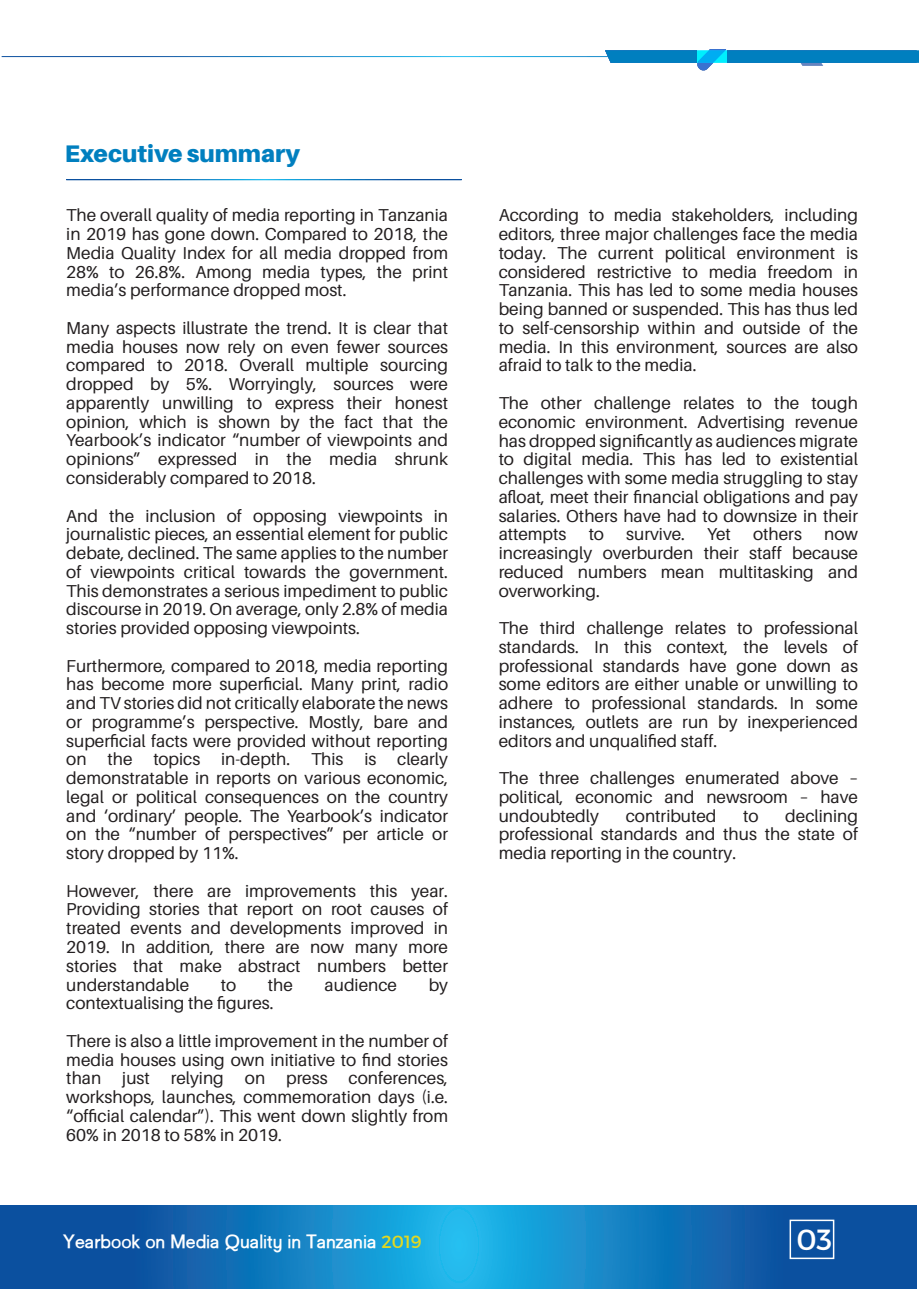
<style>
.page{position:relative;width:919px;height:1289px;background:#fff}
.page>*{position:absolute;margin:0;border:0;box-sizing:border-box;transform-origin:0 0}
.t1{font:29.25px "Montserrat";color:#fff}
.t2{font:900 24px "Aileron";color:#007fbf}
.t3{font:700 18.9px "Goulong";color:#fff}
.t4{font:17.25px/18.8px "Aileron";color:#231f20;text-align:justify}
.s1{font-family:"Montserrat";font-weight:400;font-size:17.55px;color:#e2d820}
</style>
<div class="page">
<svg style="left:605px;top:50px;width:313px;height:20px"></svg>
<svg style="left:0;top:1205px;width:916px;height:83px;background:#1275ba"></svg>
<div style="left:789px;top:1219px;width:45px;height:39px;border:2px solid #fff"></div>
<h2 class="t2" style="left:65px;top:139px;width:236px">Executive summary</h2>
<p class="t4" style="left:66px;top:206px;width:383px">The overall quality of media reporting in Tanzania in 2019 has gone down. Compared to 2018, the Media Quality Index for all media dropped from 28% to 26.8%. Among media types, the print media’s performance dropped most.</p>
<p class="t4" style="left:66px;top:319px;width:383px">Many aspects illustrate the trend. It is clear that media houses now rely on even fewer sources compared to 2018. Overall multiple sourcing dropped by 5%. Worryingly, sources were apparently unwilling to express their honest opinion, which is shown by the fact that the Yearbook’s indicator “number of viewpoints and opinions” expressed in the media shrunk considerably compared to 2018.</p>
<p class="t4" style="left:66px;top:506px;width:383px">And the inclusion of opposing viewpoints in journalistic pieces, an essential element for public debate, declined. The same applies to the number of viewpoints critical towards the government.<br>This demonstrates a serious impediment to public discourse in 2019. On average, only 2.8% of media stories provided opposing viewpoints.</p>
<p class="t4" style="left:66px;top:656px;width:383px">Furthermore, compared to 2018, media reporting has become more superficial. Many print, radio and TV stories did not critically elaborate the news or programme’s perspective. Mostly, bare and superficial facts were provided without reporting on the topics in-depth. This is clearly demonstratable in reports on various economic, legal or political consequences on the country and ‘ordinary’ people. The Yearbook’s indicator on the “number of perspectives” per article or story dropped by 11%.</p>
<p class="t4" style="left:66px;top:881px;width:383px">However, there are improvements this year.<br>Providing stories that report on root causes of treated events and developments improved in 2019. In addition, there are now many more stories that make abstract numbers better understandable</p>
<p class="t4" style="left:221px;top:975px;width:17px">to</p>
<p class="t4" style="left:268px;top:975px;width:27px">the</p>
<p class="t4" style="left:324px;top:975px;width:74px">audience</p>
<p class="t4" style="left:428px;top:975px;width:21px">by</p>
<p class="t4" style="left:66px;top:984px;width:383px;line-height:37.5px">contextualising the figures.<br>There is also a little improvement in the number of</p>
<p class="t4" style="left:66px;top:1050px;width:383px">media houses using own initiative to find stories than just relying on press conferences, workshops, launches, commemoration days (i.e. “official calendar”). This went down slightly from 60% in 2018 to 58% in 2019.</p>
<p class="t4" style="left:498px;top:206px;width:361px">According to media stakeholders, including editors, three major challenges face the media today. The current political environment is considered restrictive to media freedom in Tanzania. This has led to some media houses being banned or suspended. This has thus led to self-censorship within and outside of the media. In this environment, sources are also afraid to talk to the media.</p>
<p class="t4" style="left:498px;top:394px;width:361px">The other challenge relates to the tough economic environment. Advertising revenue has dropped significantly as audiences migrate to digital media. This has led to existential challenges with some media struggling to stay afloat, meet their financial obligations and pay salaries. Others have had to downsize in their attempts</p>
<p class="t4" style="left:588px;top:525px;width:17px">to</p>
<p class="t4" style="left:626px;top:525px;width:60px">survive.</p>
<p class="t4" style="left:707px;top:525px;width:25px">Yet</p>
<p class="t4" style="left:753px;top:525px;width:50px">others</p>
<p class="t4" style="left:498px;top:525px;width:361px;text-indent:325px">now increasingly overburden their staff because reduced numbers mean multitasking and overworking.</p>
<p class="t4" style="left:498px;top:619px;width:361px">The third challenge relates to professional standards. In this context, the levels of professional standards have gone down as some editors are either unable or unwilling to adhere to professional standards. In some instances, outlets are run by inexperienced editors and unqualified staff.</p>
<p class="t4" style="left:498px;top:769px;width:361px">The three challenges enumerated above – political, economic and newsroom – have undoubtedly</p>
<p class="t4" style="left:498px;top:806px;width:361px;text-indent:286px">declining professional standards and thus the state of media reporting in the country.</p>
<p class="t4" style="left:625px;top:806px;width:92px">contributed</p>
<p class="t4" style="left:743px;top:806px;width:17px">to</p>
<p class="t3" style="left:63px;top:1230px;width:360px">Yearbook on Media Quality in Tanzania <span class="s1">2019</span></p>
<h1 class="t1" style="left:796px;top:1221px;width:37px">03</h1>
</div>
